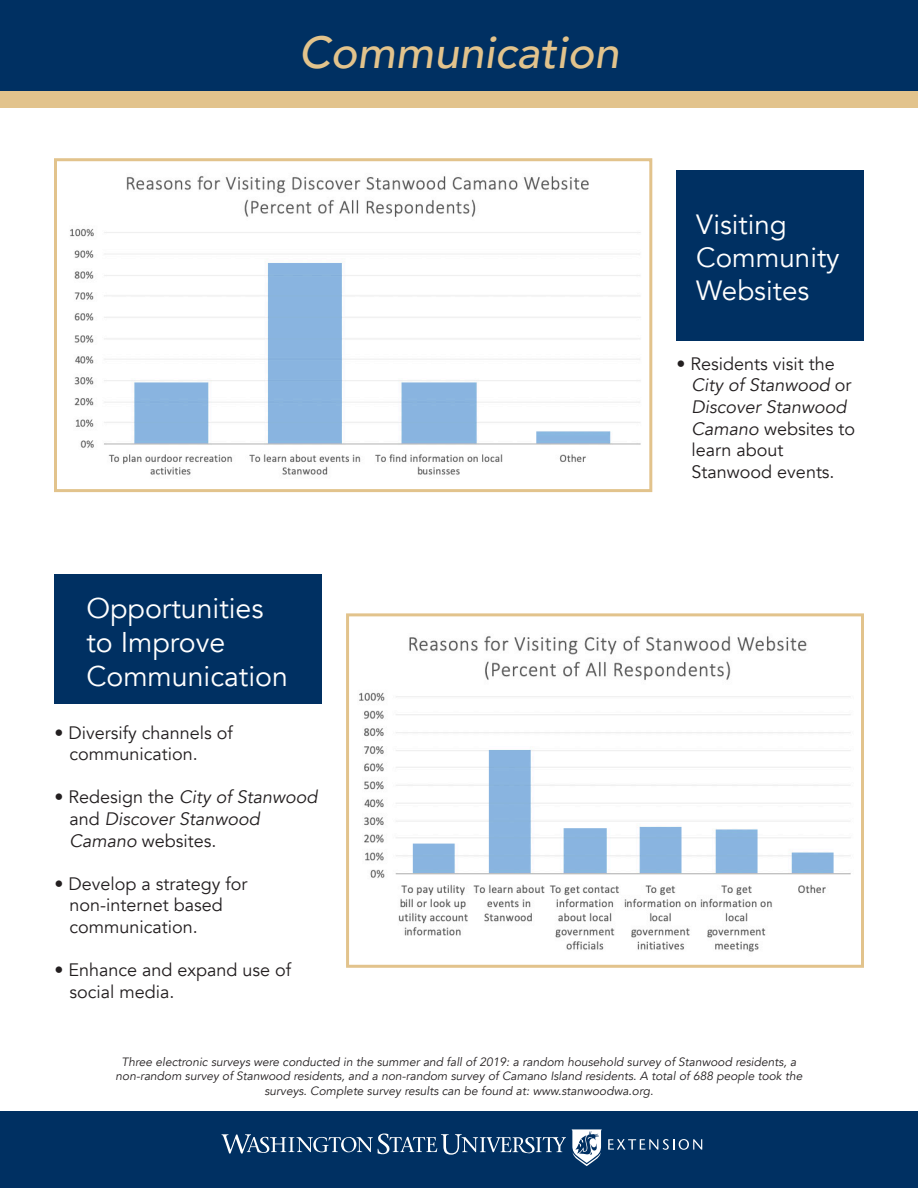
<style>
.page{position:relative;width:918px;height:1188px;background:#fff}
.page>*{position:absolute;margin:0;border:0;box-sizing:border-box;transform-origin:0 0}
.t1{font:italic 500 45px "Avenir";color:#e2c38c}
.t2{font:28.5px/34.2px "Avenir";color:#fff}
.t3{font:27.75px/33.3px "Avenir";color:#fff}
.t4{font:18px "Avenir";color:#231f20}
.t5{font:italic 18px "Avenir";color:#231f20}
.t6{font:italic 12px/14.4px "Avenir";color:#231f20;text-align:center}
.s1{font-style:normal}
.s2{font-style:italic}
</style>
<div class="page">
<div style="left:54px;top:574px;width:268px;height:130px;background:#003062"></div>
<div style="left:0;top:1111px;width:918px;height:77px;background:#003062"></div>
<img style="left:359px;top:636px;width:492px;height:316px">
<div style="left:677px;top:170px;width:187px;height:171px;background:#003062"></div>
<div style="left:346px;top:613px;width:518px;height:355px;border:3px solid #e2c38c"></div>
<img style="left:70px;top:176px;width:571px;height:299px">
<div style="left:54px;top:158px;width:598px;height:334px;border:3px solid #e2c38c"></div>
<svg style="left:572px;top:1129px;width:30px;height:37px"></svg>
<svg style="left:222px;top:1134px;width:344px;height:21px"></svg>
<svg style="left:608px;top:1139px;width:94px;height:11px"></svg>
<div style="left:0;top:60px;width:918px;height:48px;background:#e2c38c"></div>
<div style="left:0;top:0;width:918px;height:91px;background:#003062"></div>
<p class="t1" style="left:299px;top:25px;width:322px">Communication</p>
<p class="t2" style="left:86px;top:592px;width:203px">Opportunities to Improve<br>Communication</p>
<p class="t4" style="left:54px;top:722px;width:180px">• Diversify channels of</p>
<p class="t4" style="left:69px;top:743px;width:130px">communication.</p>
<p class="t5" style="left:54px;top:787px;width:265px"><span class="s1">• Redesign the</span> City of Stanwood</p>
<p class="t5" style="left:69px;top:808px;width:192px"><span class="s1">and</span> Discover Stanwood</p>
<p class="t4" style="left:69px;top:830px;width:149px"><span class="s2">Camano</span> websites.</p>
<p class="t4" style="left:54px;top:873px;width:194px">• Develop a strategy for</p>
<p class="t4" style="left:69px;top:895px;width:155px">non-internet based</p>
<p class="t4" style="left:69px;top:916px;width:130px">communication.</p>
<p class="t4" style="left:54px;top:959px;width:238px">• Enhance and expand use of</p>
<p class="t4" style="left:69px;top:981px;width:107px">social media.</p>
<p class="t3" style="left:696px;top:208px;width:145px">Visiting<br>Community</p>
<p class="t3" style="left:696px;top:275px;width:115px">Websites</p>
<p class="t4" style="left:677px;top:353px;width:160px">• Residents visit the</p>
<p class="t5" style="left:692px;top:374px;width:161px">City of Stanwood <span class="s1">or</span></p>
<p class="t5" style="left:692px;top:396px;width:157px">Discover Stanwood</p>
<p class="t4" style="left:692px;top:418px;width:165px"><span class="s2">Camano</span> websites to</p>
<p class="t4" style="left:692px;top:439px;width:93px">learn about</p>
<p class="t4" style="left:692px;top:461px;width:145px">Stanwood events.</p>
<p class="t6" style="left:116px;top:1055px;width:688px">Three electronic surveys were conducted in the summer and fall of 2019: a random household survey of Stanwood residents, a non-random survey of Stanwood residents, and a non-random survey of Camano Island residents. A total of 688 people took the surveys. Complete survey results can be found at: www.stanwoodwa.org.</p>
</div>
